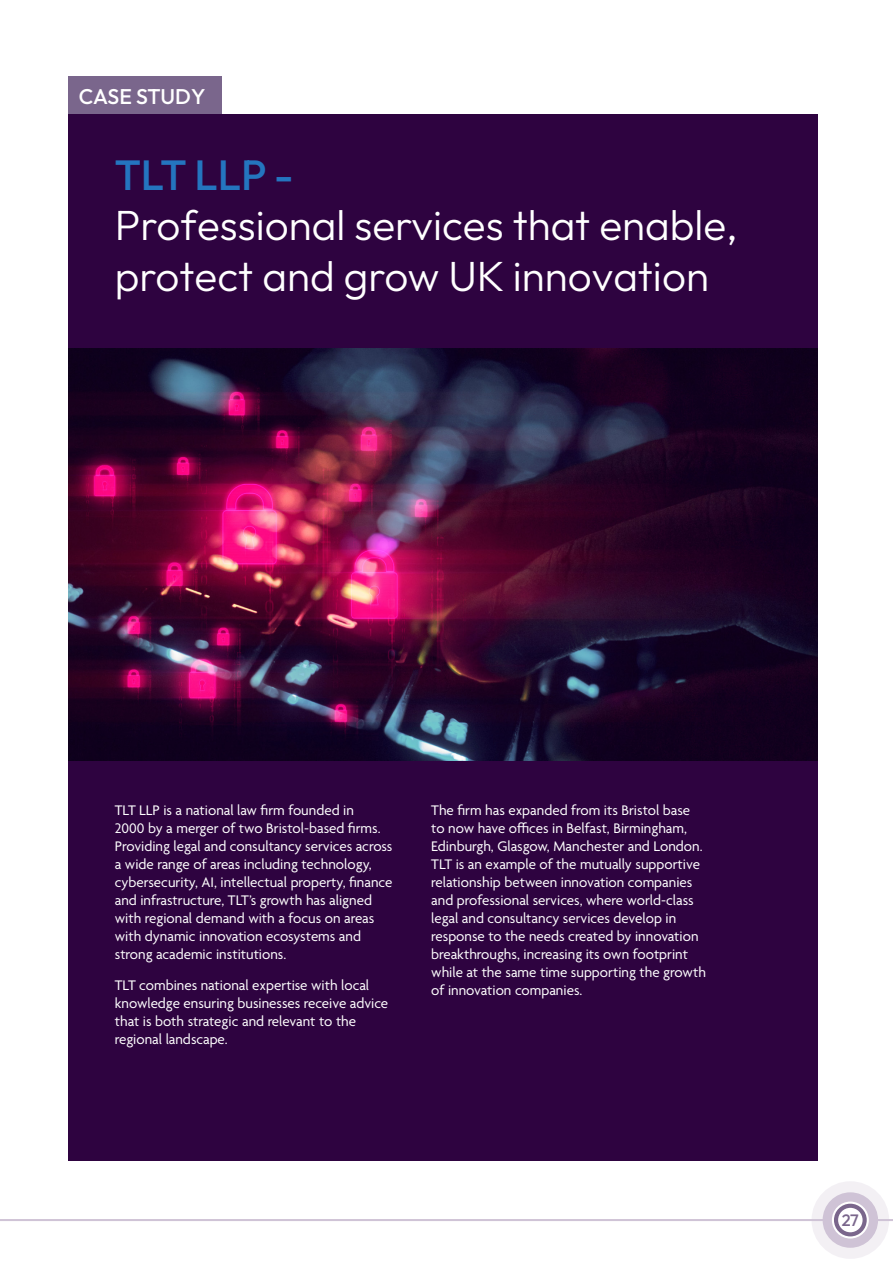
<style>
.page{position:relative;width:893px;height:1263px;background:#fff}
.page>*{position:absolute;margin:0;border:0;box-sizing:border-box;transform-origin:0 0}
.Header_1{font:100 42.3px/50.7px "Outfit";color:#fff}
.Header_1-2{font:100 21.3px "Outfit";color:#fff}
.Header_1-3{font:100 16.5px "Outfit";color:#7a668c}
.Body_copy{font:15px/18px "Agenda";color:#fff}
.s1{color:#2475bf}
</style>
<div class="page">
<div style="left:68px;top:77px;width:153px;height:38px;background:#7a668c"></div>
<div style="left:68px;top:115px;width:749px;height:1046px;background:#2e0340"></div>
<img style="left:68px;top:349px;width:749px;height:412px">
<div style="left:811px;top:1181px;width:78px;height:78px;border:13px solid #cfc3d6;border-radius:50%"></div>
<div style="left:834px;top:1204px;width:33px;height:32px;border:4px solid #7a668c;border-radius:50%"></div>
<hr style="left:0;top:1219px;width:824px;height:2px;background:#cfc3d6">
<svg style="left:878px;top:1219px;width:15px;height:2px"></svg>
<div style="left:823px;top:1192px;width:55px;height:56px;border:9px solid #cfc3d6;border-radius:50%"></div>
<p class="Header_1-2" style="left:79px;top:84px;width:128px">CASE STUDY</p>
<p class="Header_1" style="left:115px;top:150px;width:625px"><span class="s1">TLT LLP -<br></span>Professional services that enable, protect and grow UK innovation</p>
<p class="Body_copy" style="left:115px;top:802px;width:279px">TLT LLP is a national law firm founded in<br>2000 by a merger of two Bristol-based firms.<br>Providing legal and consultancy services across a wide range of areas including technology, cybersecurity, AI, intellectual property, finance and infrastructure, TLT’s growth has aligned with regional demand with a focus on areas with dynamic innovation ecosystems and strong academic institutions.</p>
<p class="Body_copy" style="left:115px;top:977px;width:275px">TLT combines national expertise with local knowledge ensuring businesses receive advice that is both strategic and relevant to the regional landscape.</p>
<p class="Body_copy" style="left:431px;top:802px;width:276px">The firm has expanded from its Bristol base to now have offices in Belfast, Birmingham, Edinburgh, Glasgow, Manchester and London.<br>TLT is an example of the mutually supportive relationship between innovation companies and professional services, where world-class legal and consultancy services develop in response to the needs created by innovation breakthroughs, increasing its own footprint while at the same time supporting the growth of innovation companies.</p>
<p class="Header_1-3" style="left:842px;top:1210px;width:18px">27</p>
</div>
